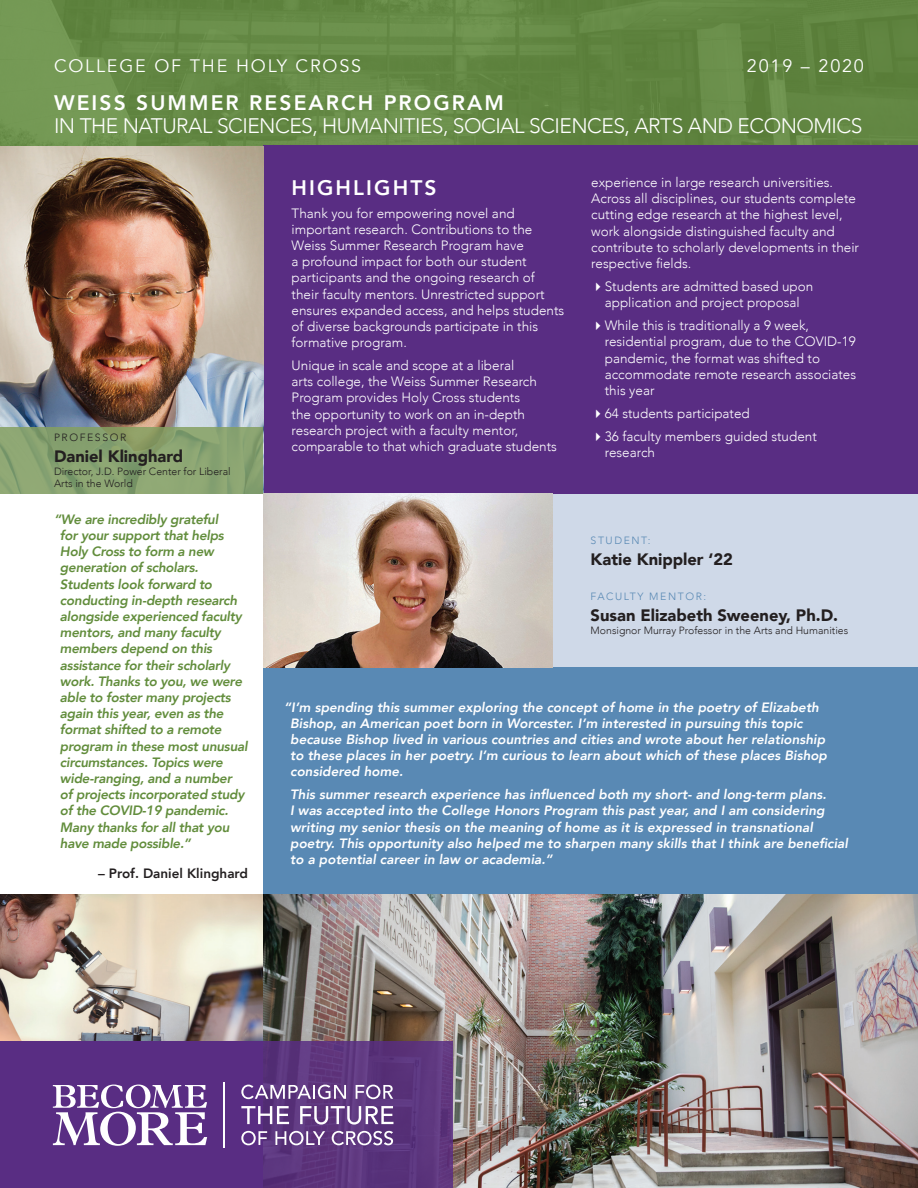
<style>
.page{position:relative;width:918px;height:1188px;background:#fff}
.page>*{position:absolute;margin:0;border:0;box-sizing:border-box;transform-origin:0 0}
.t1{font:300 21px "Avenir";letter-spacing:-.025em;color:#fff}
.t2{font:800 21px "Avenir";letter-spacing:.1em;color:#fff}
.t3{font:18px "Avenir";letter-spacing:.1em;color:#fff}
.t4{font:900 16.5px "Avenir";color:#231f20}
.t5{font:300 13.5px/16.2px "Avenir";color:#fff}
.t6{font:italic 800 13.5px/16.2px "Avenir";color:#fff}
.t7{font:italic 800 13.5px/16.2px "Avenir";letter-spacing:-.02em;color:#628d3c}
.t8{font:800 13.5px "Avenir";color:#231f20}
.t9{font:300 10.5px/12.6px "Avenir";color:#231f20}
.t10{font:300 10.5px "Avenir";letter-spacing:.15em;color:#5989b4}
.t11{font:300 10.5px "Avenir";letter-spacing:.15em;color:#231f20}
</style>
<div class="page">
<img style="left:0;top:895px;width:263px;height:146px">
<div style="left:263px;top:667px;width:655px;height:241px;background:#5989b4"></div>
<div style="left:0;top:0;width:918px;height:174px;background:linear-gradient(to right,#6d914e,#5d823d)"></div>
<div style="left:484px;top:494px;width:434px;height:173px;background:#cfd9e8"></div>
<div style="left:263px;top:145px;width:655px;height:349px;background:#592d83"></div>
<img style="left:0;top:147px;width:263px;height:280px">
<svg style="left:0;top:427px;width:263px;height:67px;background:#88a270"></svg>
<img style="left:263px;top:494px;width:290px;height:173px">
<img style="left:263px;top:895px;width:655px;height:293px">
<div style="left:0;top:1041px;width:453px;height:147px;background:linear-gradient(to right,#582a85,#5d377d)"></div>
<svg style="left:53px;top:1085px;width:154px;height:61px"></svg>
<hr style="left:224px;top:1083px;width:1px;height:65px;background:#fff">
<svg style="left:241px;top:1085px;width:105px;height:14px"></svg>
<svg style="left:356px;top:1085px;width:37px;height:14px"></svg>
<svg style="left:241px;top:1131px;width:26px;height:14px"></svg>
<svg style="left:275px;top:1131px;width:50px;height:14px"></svg>
<svg style="left:332px;top:1131px;width:61px;height:14px"></svg>
<svg style="left:241px;top:1106px;width:48px;height:18px"></svg>
<svg style="left:300px;top:1106px;width:93px;height:19px"></svg>
<h2 class="t3" style="left:54px;top:55px;width:309px">COLLEGE OF THE HOLY CROSS</h2>
<h1 class="t2" style="left:54px;top:87px;width:452px">WEISS SUMMER RESEARCH PROGRAM</h1>
<h1 class="t1" style="left:54px;top:114px;width:810px">IN THE NATURAL SCIENCES, HUMANITIES, SOCIAL SCIENCES, ARTS AND ECONOMICS</h1>
<h2 class="t3" style="left:747px;top:55px;width:119px">2019 – 2020</h2>
<p class="t11" style="left:54px;top:431px;width:74px">PROFESSOR</p>
<p class="t4" style="left:54px;top:442px;width:131px">Daniel Klinghard</p>
<p class="t9" style="left:54px;top:465px;width:178px">Director, J.D. Power Center for Liberal<br>Arts in the World</p>
<p class="t7" style="left:60px;top:511px;width:189px;text-indent:-6px">“We are incredibly grateful<br>for your support that helps<br>Holy Cross to form a new generation of scholars.<br>Students look forward to conducting in-depth research alongside experienced faculty mentors, and many faculty members depend on this assistance for their scholarly work. Thanks to you, we were able to foster many projects again this year, even as the format shifted to a remote program in these most unusual circumstances. Topics were wide-ranging, and a number of projects incorporated study of the COVID-19 pandemic.<br>Many thanks for all that you have made possible.”</p>
<p class="t8" style="left:98px;top:862px;width:152px">– Prof. Daniel Klinghard</p>
<h1 class="t2" style="left:292px;top:171px;width:146px">HIGHLIGHTS</h1>
<p class="t5" style="left:292px;top:205px;width:274px">Thank you for empowering novel and important research. Contributions to the Weiss Summer Research Program have<br>a profound impact for both our student participants and the ongoing research of their faculty mentors. Unrestricted support ensures expanded access, and helps students of diverse backgrounds participate in this formative program.</p>
<p class="t5" style="left:292px;top:357px;width:267px">Unique in scale and scope at a liberal<br>arts college, the Weiss Summer Research Program provides Holy Cross students<br>the opportunity to work on an in-depth research project with a faculty mentor, comparable to that which graduate students</p>
<p class="t5" style="left:591px;top:174px;width:269px">experience in large research universities.<br>Across all disciplines, our students complete cutting edge research at the highest level, work alongside distinguished faculty and contribute to scholarly developments in their respective fields.</p>
<p class="t5" style="left:591px;top:278px;width:224px;text-align:center">✔Students are admitted based upon application and project proposal</p>
<p class="t5" style="left:605px;top:317px;width:253px;text-indent:-14px">✔While this is traditionally a 9 week, residential program, due to the COVID-19 pandemic, the format was shifted to accommodate remote research associates this year</p>
<p class="t5" style="left:591px;top:405px;width:160px">✔64 students participated</p>
<p class="t5" style="left:605px;top:428px;width:214px;text-indent:-14px">✔36 faculty members guided student research</p>
<p class="t10" style="left:591px;top:534px;width:61px">STUDENT:</p>
<p class="t4" style="left:591px;top:545px;width:144px">Katie Knippler ‘22</p>
<p class="t10" style="left:591px;top:590px;width:117px">FACULTY MENTOR:</p>
<p class="t4" style="left:591px;top:601px;width:249px">Susan Elizabeth Sweeney, Ph.D.</p>
<p class="t9" style="left:591px;top:624px;width:259px">Monsignor Murray Professor in the Arts and Humanities</p>
<p class="t6" style="left:290px;top:699px;width:538px;text-indent:-6px">“I’m spending this summer exploring the concept of home in the poetry of Elizabeth Bishop, an American poet born in Worcester. I’m interested in pursuing this topic because Bishop lived in various countries and cities and wrote about her relationship to these places in her poetry. I’m curious to learn about which of these places Bishop considered home.</p>
<p class="t6" style="left:290px;top:787px;width:559px">This summer research experience has influenced both my short- and long-term plans.<br>I was accepted into the College Honors Program this past year, and I am considering writing my senior thesis on the meaning of home as it is expressed in transnational poetry. This opportunity also helped me to sharpen many skills that I think are beneficial to a potential career in law or academia.”</p>
</div>
